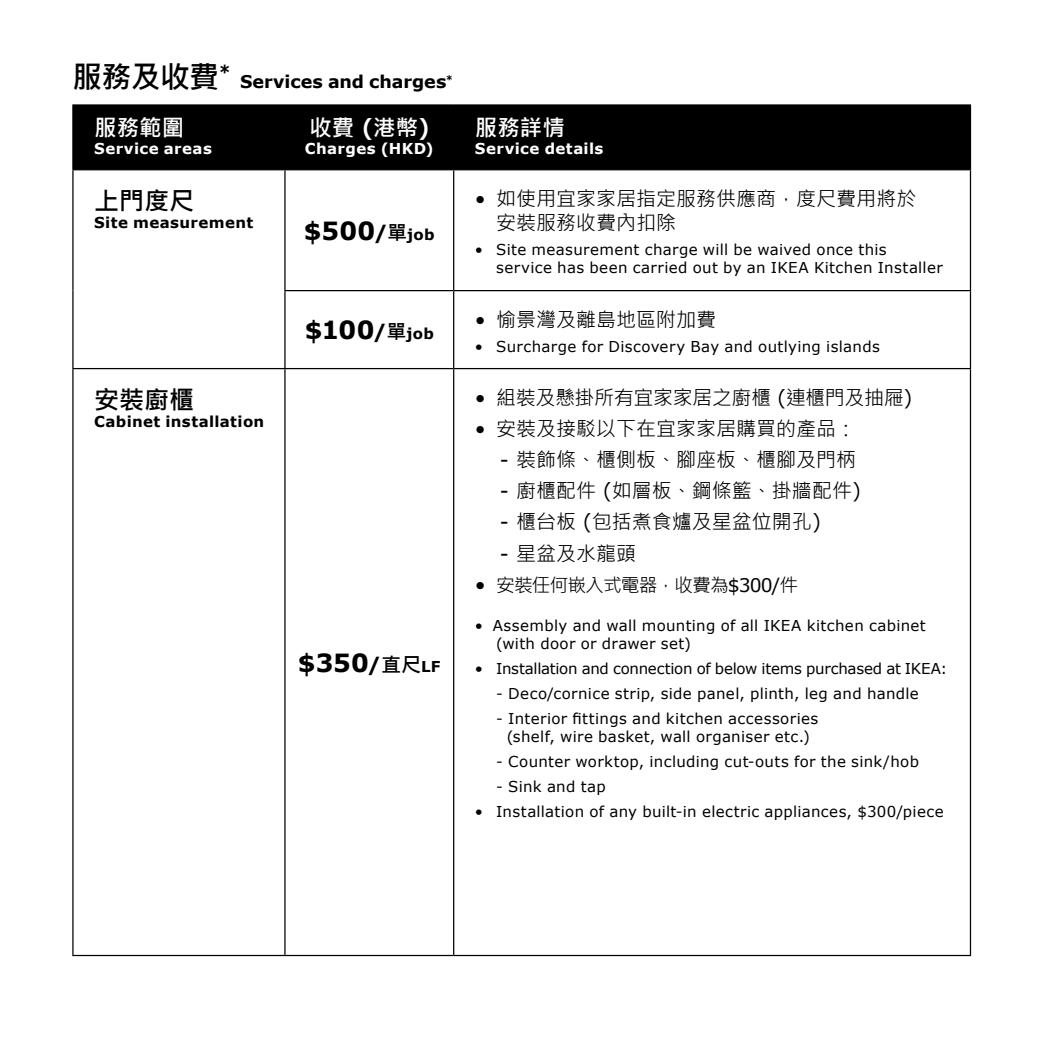
<style>
.page{position:relative;width:1042px;height:1042px;background:#fff}
.page>*{position:absolute;margin:0;border:0;box-sizing:border-box;transform-origin:0 0}
.t1{font:700 30px "Jheng Hei IKEAHK";letter-spacing:-.025em;color:#000}
.t2{font:700 25px "Verdana";color:#000}
.t3{font:700 25px "Jheng Hei IKEAHK";color:#000}
.t4{font:700 22.5px "Jheng Hei IKEAHK";color:#fff}
.t5{font:20px/24px "Jheng Hei IKEAHK";color:#000}
.t6{font:20px "Jheng Hei IKEAHK";letter-spacing:-.02em;color:#000}
.t7{font:18.75px "Jheng Hei IKEAHK";letter-spacing:-.05em;color:#000}
.t8{font:700 17.5px "Verdana";color:#000}
.t9{font:15px/18px "Verdana";letter-spacing:.02em;color:#000}
.t10{font:15px "Verdana";letter-spacing:-.015em;color:#000}
.t11{font:700 15px "Verdana";letter-spacing:.03em;color:#fff}
.t12{font:700 15px "Verdana";letter-spacing:.025em;color:#000}
.s1{font-size:20px}
.s2{font-family:"Jheng Hei IKEAHK";font-size:20px}
.s3{font-size:15px}
.s4{font-family:"Verdana"}
</style>
<div class="page">
<div style="left:74px;top:106px;width:896px;height:63px;background:#000"></div>
<hr style="left:72px;top:104px;width:213px;height:2px;background:#000">
<hr style="left:72px;top:106px;width:2px;height:63px;background:#000">
<hr style="left:285px;top:104px;width:169px;height:2px;background:#000">
<hr style="left:284px;top:106px;width:2px;height:63px;background:#000">
<hr style="left:454px;top:104px;width:517px;height:2px;background:#000">
<hr style="left:453px;top:106px;width:1px;height:63px;background:#000">
<hr style="left:970px;top:106px;width:1px;height:63px;background:#000">
<hr style="left:72px;top:169px;width:213px;height:1px;background:#000">
<hr style="left:72px;top:170px;width:2px;height:121px;background:#000">
<hr style="left:285px;top:169px;width:169px;height:1px;background:#000">
<hr style="left:284px;top:170px;width:2px;height:120px;background:#000">
<hr style="left:454px;top:169px;width:517px;height:1px;background:#000">
<hr style="left:453px;top:170px;width:1px;height:120px;background:#000">
<hr style="left:970px;top:170px;width:1px;height:120px;background:#000">
<hr style="left:72px;top:291px;width:2px;height:77px;background:#000">
<hr style="left:284px;top:290px;width:170px;height:1px;background:#000">
<hr style="left:284px;top:291px;width:2px;height:77px;background:#000">
<hr style="left:454px;top:290px;width:517px;height:1px;background:#000">
<hr style="left:453px;top:291px;width:1px;height:77px;background:#000">
<hr style="left:970px;top:291px;width:1px;height:77px;background:#000">
<hr style="left:72px;top:368px;width:213px;height:1px;background:#000">
<hr style="left:72px;top:369px;width:2px;height:586px;background:#000">
<hr style="left:285px;top:368px;width:169px;height:1px;background:#000">
<hr style="left:284px;top:369px;width:2px;height:586px;background:#000">
<hr style="left:454px;top:368px;width:517px;height:1px;background:#000">
<hr style="left:453px;top:369px;width:1px;height:586px;background:#000">
<hr style="left:970px;top:369px;width:1px;height:586px;background:#000">
<hr style="left:72px;top:955px;width:213px;height:1px;background:#000">
<hr style="left:285px;top:955px;width:169px;height:1px;background:#000">
<hr style="left:454px;top:955px;width:517px;height:1px;background:#000">
<h1 class="t1" style="left:72px;top:58px;width:160px">服務及收費<sup>*</sup></h1>
<p class="t8" style="left:240px;top:70px;width:215px">Services and charges<sup>*</sup></p>
<h3 class="t4" style="left:94px;top:114px;width:91px">服務範圍</h3>
<p class="t11" style="left:94px;top:138px;width:119px">Service areas</p>
<h3 class="t4" style="left:309px;top:114px;width:121px">收費 (港幣)</h3>
<p class="t11" style="left:305px;top:138px;width:130px">Charges (HKD)</p>
<h2 class="t3" style="left:94px;top:185px;width:101px">上門度尺</h2>
<p class="t12" style="left:94px;top:212px;width:161px">Site measurement</p>
<h2 class="t2" style="left:304px;top:213px;width:132px">$500<span class="s1">/</span><span class="s2">單</span><span class="s3">job</span></h2>
<h2 class="t3" style="left:94px;top:384px;width:101px">安裝廚櫃</h2>
<p class="t12" style="left:94px;top:411px;width:172px">Cabinet installation</p>
<h2 class="t2" style="left:305px;top:312px;width:131px">$100<span class="s1">/</span><span class="s2">單</span><span class="s3">job</span></h2>
<h2 class="t2" style="left:298px;top:645px;width:144px">$350<span class="s1">/</span><span class="s2">直尺</span><span class="s3">LF</span></h2>
<h3 class="t4" style="left:475px;top:114px;width:91px">服務詳情</h3>
<p class="t11" style="left:475px;top:138px;width:130px">Service details</p>
<h3 class="t5" style="left:496px;top:187px;width:421px;text-indent:-21px">• 如使用宜家家居指定服務供應商，度尺費用將於安裝服務收費內扣除</h3>
<p class="t9" style="left:496px;top:241px;width:448px;text-indent:-21px">• Site measurement charge will be waived once this service has been carried out by an IKEA Kitchen Installer</p>
<h3 class="t5" style="left:475px;top:308px;width:243px">• 愉景灣及離島地區附加費</h3>
<p class="t9" style="left:475px;top:337px;width:406px">• Surcharge for Discovery Bay and outlying islands</p>
<h3 class="t6" style="left:475px;top:385px;width:439px">• 組裝及懸掛所有宜家家居之廚櫃 (連櫃門及抽屜)</h3>
<h3 class="t5" style="left:475px;top:417px;width:383px">• 安裝及接駁以下在宜家家居購買的產品：</h3>
<h3 class="t5" style="left:500px;top:448px;width:358px">- 裝飾條、櫃側板、腳座板、櫃腳及門柄</h3>
<h3 class="t5" style="left:500px;top:479px;width:362px">- 廚櫃配件 (如層板、鋼條籃、掛牆配件)</h3>
<h3 class="t5" style="left:500px;top:510px;width:322px">- 櫃台板 (包括煮食爐及星盆位開孔)</h3>
<h3 class="t5" style="left:500px;top:541px;width:138px">- 星盆及水龍頭</h3>
<p class="t7" style="left:475px;top:573px;width:325px"><span class="s1">•</span> 安裝任何嵌入式電器，收費為<span class="s4">$300/</span>件</p>
<p class="t9" style="left:496px;top:616px;width:431px;text-indent:-21px">• Assembly and wall mounting of all IKEA kitchen cabinet (with door or drawer set)</p>
<p class="t10" style="left:475px;top:658px;width:474px">• Installation and connection of below items purchased at IKEA:</p>
<p class="t9" style="left:496px;top:684px;width:424px">- Deco/cornice strip, side panel, plinth, leg and handle</p>
<p class="t9" style="left:496px;top:709px;width:324px;text-align:center">- Interior fittings and kitchen accessories (shelf, wire basket, wall organiser etc.)</p>
<p class="t9" style="left:496px;top:752px;width:424px">- Counter worktop, including cut-outs for the sink/hob</p>
<p class="t9" style="left:496px;top:778px;width:111px">- Sink and tap</p>
<p class="t9" style="left:475px;top:803px;width:470px">• Installation of any built-in electric appliances, $300/piece</p>
</div>
